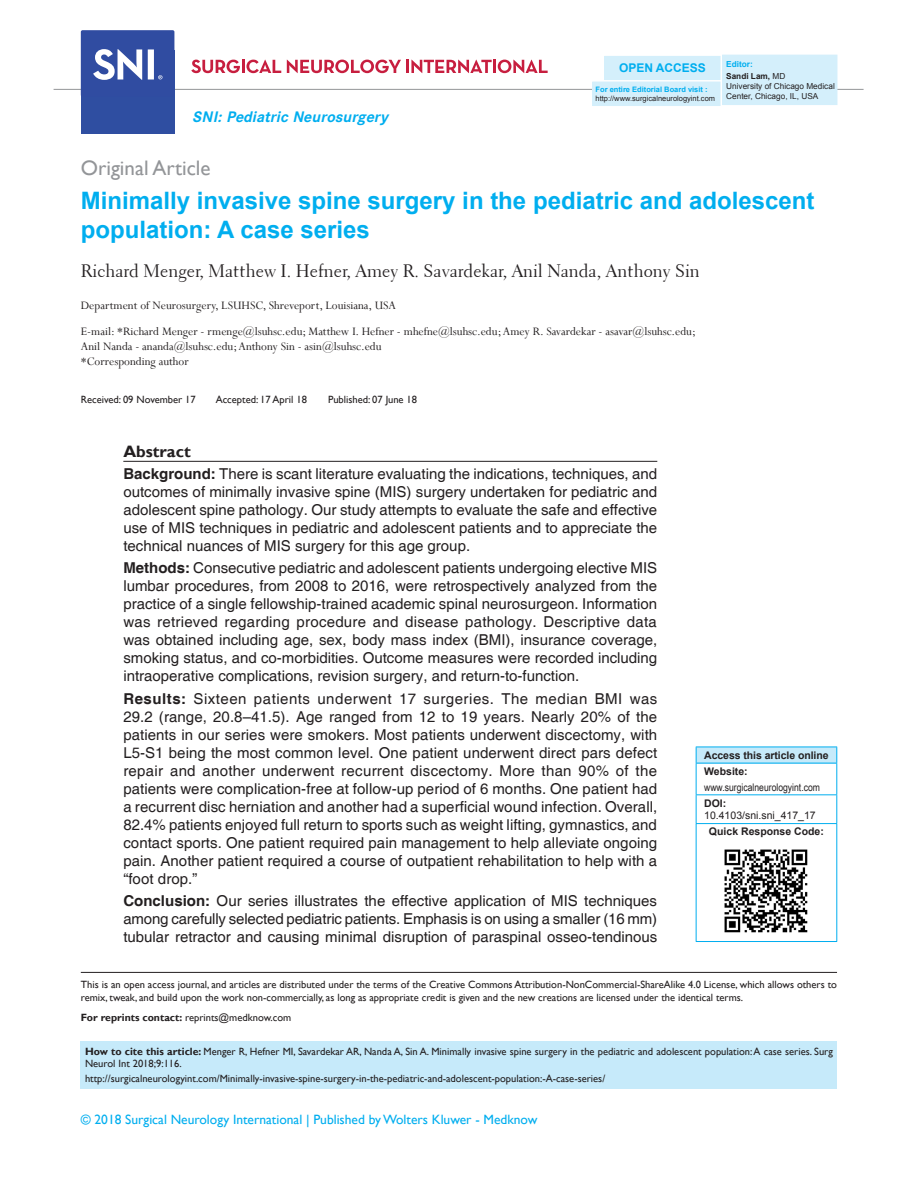
<style>
.page{position:relative;width:918px;height:1188px;background:#fff}
.page>*{position:absolute;margin:0;border:0;box-sizing:border-box;transform-origin:0 0}
.AT{font:700 24px/28.8px "Arial";color:#00aeef}
.AH{font:21px "Gill Sans";color:#939598}
.AU{font:18px "Transitional 521 BT Roman A";color:#231f20}
.ABSH{font:700 16.5px "Gill Sans";color:#231f20}
.ABS{font:15px/18px "Helvetica";color:#231f20;text-align:justify}
.t1{font:italic 700 15px "Corporate SBQ";color:#00aeef}
.t2{font:13.5px "Gill Sans";color:#00aeef}
.ADD{font:12.75px/15px "Perpetua";color:#231f20}
.AFF{font:12.75px "Perpetua";color:#231f20}
.t3{font:700 12px "Arial";color:#00aeef}
.OS{font:10.5px/13.5px "Gill Sans";color:#231f20}
.Published{font:10.5px/12.6px "Gill Sans";color:#231f20}
.HIS{font:10.5px "Gill Sans";color:#231f20}
.AAO{font:700 10.5px "Arial";letter-spacing:-.005em;color:#231f20}
.WEB{font:10.5px "Arial Narrow";color:#231f20}
.WEB-2{font:10.5px/12.6px "Arial";color:#231f20}
.WEB-3{font:700 10.5px "Arial";color:#231f20}
.t4{font:8.25px/9.9px "Arial";color:#231f20}
.t5{font:700 8.25px/12px "Arial";color:#231f20}
.t6{font:7.5px "Arial";color:#231f20}
.t7{font:700 7.5px "Arial";color:#00aeef}
.s1{color:#00aeef}
.s2{font-weight:400}
.s3{font-weight:700}
</style>
<div class="page">
<hr style="left:54px;top:89px;width:810px;height:1px;background:#939598">
<div style="left:605px;top:56px;width:115px;height:24px;background:#d4effb"></div>
<div style="left:593px;top:82px;width:127px;height:24px;background:#d4effb"></div>
<div style="left:723px;top:55px;width:114px;height:50px;background:#d4effb"></div>
<div style="left:81px;top:50px;width:93px;height:84px;background:#2f4ea1"></div>
<div style="left:81px;top:30px;width:93px;height:67px;background:#304ca1;border-radius:2px"></div>
<svg style="left:191px;top:60px;width:90px;height:13px"></svg>
<svg style="left:287px;top:60px;width:261px;height:13px"></svg>
<svg style="left:93px;top:49px;width:69px;height:31px"></svg>
<hr style="left:123px;top:461px;width:534px;height:1px;background:#231f20">
<div style="left:81px;top:1041px;width:756px;height:48px;background:#c6eafa"></div>
<hr style="left:81px;top:972px;width:756px;height:1px;background:#231f20">
<div style="left:696px;top:747px;width:141px;height:16px;background:#c6eafa"></div>
<svg style="left:696px;top:748px;width:1px;height:15px"></svg>
<svg style="left:836px;top:748px;width:1px;height:15px"></svg>
<hr style="left:696px;top:747px;width:141px;height:1px;background:#00aeef">
<hr style="left:696px;top:763px;width:1px;height:31px;background:#00aeef">
<hr style="left:836px;top:763px;width:1px;height:31px;background:#00aeef">
<hr style="left:696px;top:763px;width:141px;height:1px;background:#00aeef">
<svg style="left:696px;top:795px;width:1px;height:28px"></svg>
<svg style="left:836px;top:795px;width:1px;height:28px"></svg>
<hr style="left:696px;top:794px;width:141px;height:1px;background:#00aeef">
<hr style="left:696px;top:824px;width:1px;height:117px;background:#00aeef">
<hr style="left:836px;top:824px;width:1px;height:117px;background:#00aeef">
<hr style="left:696px;top:823px;width:141px;height:1px;background:#00aeef">
<hr style="left:696px;top:941px;width:141px;height:1px;background:#00aeef">
<img style="left:724px;top:849px;width:84px;height:84px">
<p class="t1" style="left:192px;top:108px;width:202px">SNI:Pediatric Neurosurgery</p>
<p class="t3" style="left:619px;top:60px;width:88px">OPEN ACCESS</p>
<p class="t7" style="left:596px;top:84px;width:114px">For entire Editorial Board visit :</p>
<p class="t6" style="left:596px;top:93px;width:121px">http://www.surgicalneurologyint.com</p>
<p class="t5" style="left:726px;top:58px;width:61px"><span class="s1">Editor:<br></span>Sandi Lam, <span class="s2">MD</span></p>
<p class="t4" style="left:726px;top:81px;width:110px">University of Chicago Medical<br>Center, Chicago, IL, USA</p>
<p class="AH" style="left:81px;top:156px;width:131px">Original Article</p>
<p class="AT" style="left:81px;top:186px;width:735px">Minimally invasive spine surgery in the pediatric and adolescent population: A case series</p>
<p class="AU" style="left:81px;top:260px;width:621px">Richard Menger, Matthew I. Hefner, Amey R. Savardekar, Anil Nanda, Anthony Sin</p>
<p class="AFF" style="left:81px;top:298px;width:317px">Department of Neurosurgery, LSUHSC, Shreveport, Louisiana, USA</p>
<p class="ADD" style="left:81px;top:323px;width:617px">E‑mail: *Richard Menger ‑ rmenge@lsuhsc.edu; Matthew I. Hefner ‑ mhefne@lsuhsc.edu; Amey R. Savardekar ‑ asavar@lsuhsc.edu;<br>Anil Nanda ‑ ananda@lsuhsc.edu; Anthony Sin ‑ asin@lsuhsc.edu<br>*Corresponding author</p>
<p class="HIS" style="left:81px;top:393px;width:116px">Received: 09 November 17</p>
<p class="HIS" style="left:216px;top:393px;width:93px">Accepted: 17 April 18</p>
<p class="HIS" style="left:328px;top:393px;width:91px">Published: 07 June 18</p>
<p class="ABSH" style="left:123px;top:441px;width:69px">Abstract</p>
<p class="ABS" style="left:123px;top:465px;width:535px"><span class="s3">Background:</span> There is scant literature evaluating the indications, techniques, and outcomes of minimally invasive spine (MIS) surgery undertaken for pediatric and adolescent spine pathology. Our study attempts to evaluate the safe and effective use of MIS techniques in pediatric and adolescent patients and to appreciate the technical nuances of MIS surgery for this age group.</p>
<p class="ABS" style="left:123px;top:560px;width:535px"><span class="s3">Methods:</span> Consecutive pediatric and adolescent patients undergoing elective MIS lumbar procedures, from 2008 to 2016, were retrospectively analyzed from the practice of a single fellowship‑trained academic spinal neurosurgeon. Information was retrieved regarding procedure and disease pathology. Descriptive data was obtained including age, sex, body mass index (BMI), insurance coverage, smoking status, and co‑morbidities. Outcome measures were recorded including intraoperative complications, revision surgery, and return‑to‑function.</p>
<p class="ABS" style="left:123px;top:690px;width:536px"><span class="s3">Results:</span> Sixteen patients underwent 17 surgeries. The median BMI was 29.2 (range, 20.8–41.5). Age ranged from 12 to 19 years. Nearly 20% of the patients in our series were smokers. Most patients underwent discectomy, with L5‑S1 being the most common level. One patient underwent direct pars defect repair and another underwent recurrent discectomy. More than 90% of the patients were complication‑free at follow‑up period of 6 months. One patient had a recurrent disc herniation and another had a superficial wound infection. Overall, 82.4% patients enjoyed full return to sports such as weight lifting, gymnastics, and contact sports. One patient required pain management to help alleviate ongoing pain. Another patient required a course of outpatient rehabilitation to help with a “foot drop.”</p>
<p class="ABS" style="left:123px;top:892px;width:535px"><span class="s3">Conclusion:</span> Our series illustrates the effective application of MIS techniques among carefully selected pediatric patients. Emphasis is on using a smaller (16 mm) tubular retractor and causing minimal disruption of paraspinal osseo‑tendinous</p>
<p class="AAO" style="left:704px;top:748px;width:126px">Access this article online</p>
<p class="WEB-3" style="left:704px;top:764px;width:45px">Website:</p>
<p class="WEB" style="left:704px;top:779px;width:117px">www.surgicalneurologyint.com</p>
<p class="WEB-2" style="left:704px;top:797px;width:113px"><span class="s3">DOI:<br></span>10.4103/sni.sni_417_17</p>
<p class="AAO" style="left:709px;top:824px;width:116px">Quick Response Code:</p>
<p class="OS" style="left:81px;top:978px;width:758px">This is an open access journal, and articles are distributed under the terms of the Creative Commons Attribution-NonCommercial-ShareAlike 4.0 License, which allows others to remix, tweak, and build upon the work non-commercially, as long as appropriate credit is given and the new creations are licensed under the identical terms.</p>
<p class="OS" style="left:81px;top:1011px;width:212px"><span class="s3">For reprints contact:</span> reprints@medknow.com</p>
<p class="Published" style="left:85px;top:1045px;width:749px"><span class="s3">How to cite this article:</span> Menger R, Hefner MI, Savardekar AR, Nanda A, Sin A. Minimally invasive spine surgery in the pediatric and adolescent population: A case series. Surg<br>Neurol Int 2018;9:116.</p>
<p class="Published" style="left:85px;top:1072px;width:522px">http://surgicalneurologyint.com/Minimally-invasive-spine-surgery-in-the-pediatric-and-adolescent-population:-A-case-series/</p>
<p class="t2" style="left:81px;top:1112px;width:458px">© 2018 Surgical Neurology International | Published by Wolters Kluwer - Medknow</p>
</div>
